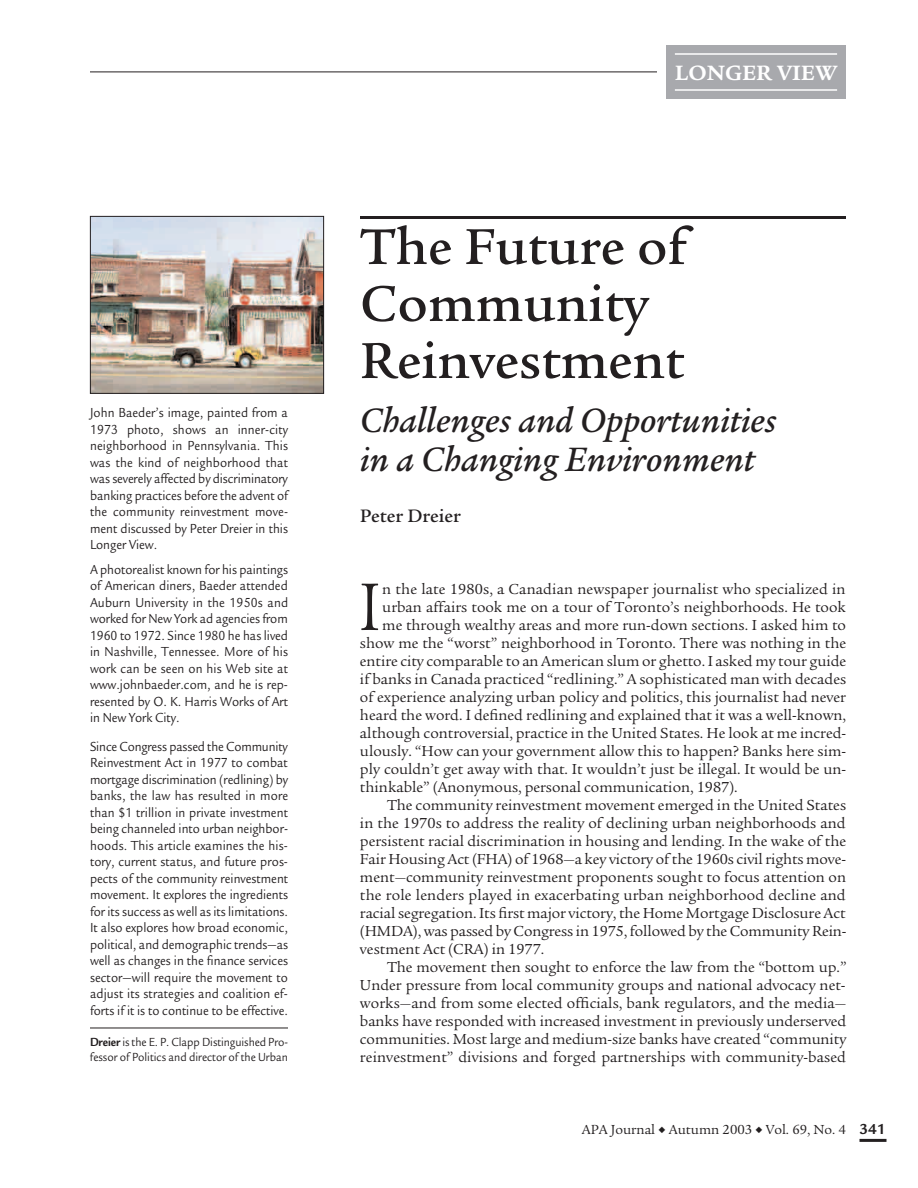
<style>
.page{position:relative;width:918px;height:1188px;background:#fff}
.page>*{position:absolute;margin:0;border:0;box-sizing:border-box;transform-origin:0 0}
.t1{font:73.05px "Legacy Serif";color:#231f20;scale:.8 1}
.t2{font:500 54.75px/57px "Legacy Serif";color:#231f20}
.t3{font:italic 500 36.75px/39px "Legacy Serif";color:#231f20}
.t4{font:700 22.5px "Legacy Serif";color:#fff}
.t5{font:500 19.5px "Legacy Serif";color:#231f20}
.t6{font:15.75px "Legacy Serif";color:#231f20}
.t7{font:14.25px/16.5px "Legacy Sans";color:#231f20;text-align:justify;scale:.9 1}
.t8{font:14.25px "Legacy Serif";color:#231f20}
.t9{font:12.75px/15px "Legacy Sans";color:#231f20;scale:.9 1}
.s1{font-weight:700}
.s2{font-family:"Legacy Sans";font-weight:700;font-size:15.75px}
</style>
<div class="page">
<hr style="left:360px;top:216px;width:486px;height:3px;background:#231f20">
<hr style="left:860px;top:1139px;width:26px;height:3px;background:#231f20">
<hr style="left:90px;top:72px;width:567px;height:1px;background:#231f20">
<hr style="left:90px;top:1028px;width:198px;height:1px;background:#231f20">
<div style="left:666px;top:45px;width:180px;height:54px;background:#a8a9ad"></div>
<hr style="left:675px;top:53px;width:162px;height:2px;background:#fff">
<hr style="left:675px;top:89px;width:162px;height:2px;background:#fff">
<img style="left:92px;top:218px;width:230px;height:174px">
<div style="left:90px;top:216px;width:234px;height:178px;border:1px solid #231f20"></div>
<p class="t7" style="left:90px;top:406px;width:222px">John Baeder’s image, painted from a 1973 photo, shows an inner-city neighborhood in Pennsylvania. This was the kind of neighborhood that was severely affected by discriminatory banking practices before the advent of the community reinvestment move&shy;ment discussed by Peter Dreier in this Longer View.</p>
<p class="t7" style="left:90px;top:563px;width:222px">A photorealist known for his paintings of American diners, Baeder attended Auburn University in the 1950s and worked for New York ad agencies from 1960 to 1972. Since 1980 he has lived in Nashville, Tennessee. More of his work can be seen on his Web site at www.johnbaeder.com, and he is rep&shy;resented by O. K. Harris Works of Art in New York City.</p>
<p class="t7" style="left:90px;top:740px;width:222px">Since Congress passed the Community Reinvestment Act in 1977 to combat mortgage discrimination (redlining) by banks, the law has resulted in more than $1 trillion in private investment being channeled into urban neighbor&shy;hoods. This article examines the his&shy;tory, current status, and future pros&shy;pects of the community reinvestment movement. It explores the ingredients for its success as well as its limitations.<br>It also explores how broad economic, political, and demographic trends—as well as changes in the finance services sector—will require the movement to adjust its strategies and coalition ef&shy;forts if it is to continue to be effective.</p>
<p class="t9" style="left:90px;top:1036px;width:222px"><span class="s1">Dreier</span> is the E. P. Clapp Distinguished Pro&shy;fessor of Politics and director of the Urban</p>
<h3 class="t4" style="left:675px;top:65px;width:164px">LONGER VIEW</h3>
<h2 class="t2" style="left:360px;top:224px;width:328px">The Future of<br>Community<br>Reinvestment</h2>
<h3 class="t3" style="left:360px;top:405px;width:418px">Challenges and Opportunities in a Changing Environment</h3>
<p class="t5" style="left:360px;top:509px;width:102px">Peter Dreier</p>
<h1 class="t1" style="left:360px;top:579px;width:26px">I</h1>
<p class="t6" style="left:382px;top:583px;width:465px">n the late 1980s, a Canadian newspaper journalist who specialized in</p>
<p class="t6" style="left:382px;top:601px;width:465px">urban affairs took me on a tour of Toronto’s neighborhoods. He took</p>
<p class="t6" style="left:382px;top:619px;width:465px">me through wealthy areas and more run-down sections. I asked him to</p>
<p class="t6" style="left:360px;top:637px;width:488px">show me the “worst” neighborhood in Toronto. There was nothing in the</p>
<p class="t6" style="left:360px;top:655px;width:488px">entire city comparable to an American slum or ghetto. I asked my tour guide</p>
<p class="t6" style="left:360px;top:673px;width:488px">if banks in Canada practiced “redlining.” A sophisticated man with decades</p>
<p class="t6" style="left:360px;top:691px;width:488px">of experience analyzing urban policy and politics, this journalist had never</p>
<p class="t6" style="left:360px;top:709px;width:488px">heard the word. I defined redlining and explained that it was a well-known,</p>
<p class="t6" style="left:360px;top:727px;width:488px">although controversial, practice in the United States. He look at me incred-</p>
<p class="t6" style="left:360px;top:745px;width:488px">ulously. “How can your government allow this to happen? Banks here sim-</p>
<p class="t6" style="left:360px;top:763px;width:488px">ply couldn’t get away with that. It wouldn’t just be illegal. It would be un-</p>
<p class="t6" style="left:360px;top:781px;width:379px">thinkable” (Anonymous, personal communication, 1987).</p>
<p class="t6" style="left:387px;top:799px;width:461px">The community reinvestment movement emerged in the United States</p>
<p class="t6" style="left:360px;top:817px;width:487px">in the 1970s to address the reality of declining urban neighborhoods and</p>
<p class="t6" style="left:360px;top:835px;width:488px">persistent racial discrimination in housing and lending. In the wake of the</p>
<p class="t6" style="left:360px;top:853px;width:488px">Fair Housing Act (FHA) of 1968—a key victory of the 1960s civil rights move-</p>
<p class="t6" style="left:360px;top:871px;width:488px">ment—community reinvestment proponents sought to focus attention on</p>
<p class="t6" style="left:360px;top:889px;width:487px">the role lenders played in exacerbating urban neighborhood decline and</p>
<p class="t6" style="left:360px;top:907px;width:487px">racial segregation. Its first major victory, the Home Mortgage Disclosure Act</p>
<p class="t6" style="left:360px;top:925px;width:488px">(HMDA), was passed by Congress in 1975, followed by the Community Rein-</p>
<p class="t6" style="left:360px;top:943px;width:186px">vestment Act (CRA) in 1977.</p>
<p class="t6" style="left:387px;top:961px;width:461px">The movement then sought to enforce the law from the “bottom up.”</p>
<p class="t6" style="left:360px;top:979px;width:487px">Under pressure from local community groups and national advocacy net-</p>
<p class="t6" style="left:360px;top:997px;width:488px">works—and from some elected officials, bank regulators, and the media—</p>
<p class="t6" style="left:360px;top:1015px;width:488px">banks have responded with increased investment in previously underserved</p>
<p class="t6" style="left:360px;top:1033px;width:488px">communities. Most large and medium-size banks have created “community</p>
<p class="t6" style="left:360px;top:1051px;width:487px">reinvestment” divisions and forged partnerships with community-based</p>
<p class="t8" style="left:582px;top:1125px;width:305px">APA Journal ◆ Autumn 2003 ◆ Vol. 69, No. 4 <span class="s2">341</span></p>
</div>
